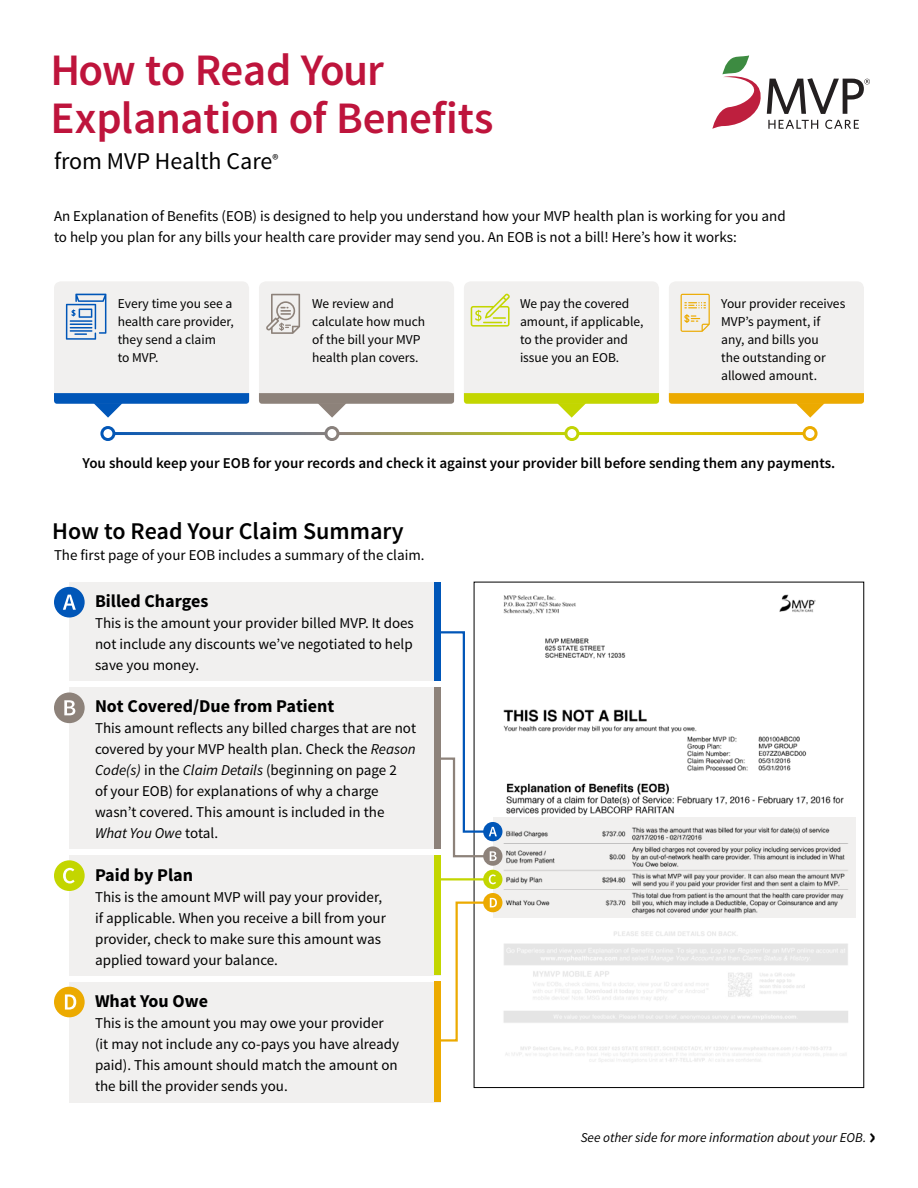
<style>
.page{position:relative;width:918px;height:1188px;background:#fff}
.page>*{position:absolute;margin:0;border:0;box-sizing:border-box;transform-origin:0 0}
.t1{font:600 45px/48px "Source Sans Pro";letter-spacing:-.02em;color:#be143c}
.t2{font:600 24px "Source Sans Pro";color:#000}
.t3{font:24px "Source Sans Pro";color:#000}
.t4{font:700 18px "Source Sans Pro";color:#000}
.t5{font:15px/21px "Source Sans Pro";color:#000}
.t6{font:600 15px "Source Sans Pro";color:#000}
.t7{font:13.5px/18px "Source Sans Pro";color:#000}
.t8{font:italic 13.5px "Source Sans Pro";color:#000}
.s1{font-style:italic}
.s2{font-weight:700;font-style:normal;font-size:24.3px}
</style>
<div class="page">
<svg style="left:712px;top:55px;width:158px;height:74px"></svg>
<img style="left:476px;top:594px;width:380px;height:324px">
<div style="left:100px;top:426px;width:15px;height:15px;border:3px solid #fff;border-radius:50%"></div>
<div style="left:324px;top:426px;width:15px;height:15px;border:3px solid #fff;border-radius:50%"></div>
<div style="left:564px;top:426px;width:15px;height:15px;border:3px solid #fff;border-radius:50%"></div>
<hr style="left:578px;top:432px;width:226px;height:3px;background:#fff">
<div style="left:803px;top:426px;width:15px;height:15px;border:3px solid #fff;border-radius:50%"></div>
<svg style="left:493px;top:817px;width:362px;height:101px;fill:#f1f0ef"></svg>
<div style="left:483px;top:822px;width:19px;height:19px;background:#0056b8;border-radius:50%"></div>
<div style="left:483px;top:846px;width:19px;height:20px;background:#8d827a;border-radius:50%"></div>
<div style="left:483px;top:870px;width:19px;height:19px;background:#c3d600;border-radius:50%"></div>
<svg style="left:489px;top:874px;width:7px;height:10px"></svg>
<div style="left:483px;top:893px;width:19px;height:19px;background:#ecaa00;border-radius:50%"></div>
<svg style="left:435px;top:898px;width:62px;height:145px"></svg>
<hr style="left:439px;top:878px;width:45px;height:2px;background:#c3d600">
<svg style="left:441px;top:630px;width:56px;height:231px"></svg>
<div style="left:69px;top:982px;width:372px;height:120px;background:#f1f0ef"></div>
<div style="left:69px;top:855px;width:372px;height:120px;background:#f1f0ef"></div>
<div style="left:69px;top:687px;width:372px;height:162px;background:#f1f0ef"></div>
<div style="left:54px;top:692px;width:31px;height:31px;background:#8d827a;border-radius:50%"></div>
<svg style="left:64px;top:700px;width:11px;height:15px"></svg>
<div style="left:54px;top:860px;width:31px;height:31px;background:#c3d600;border-radius:50%"></div>
<svg style="left:63px;top:868px;width:12px;height:15px"></svg>
<div style="left:54px;top:987px;width:31px;height:30px;background:#ecaa00;border-radius:50%"></div>
<svg style="left:65px;top:994px;width:11px;height:16px"></svg>
<div style="left:69px;top:582px;width:372px;height:99px;background:#f1f0ef"></div>
<div style="left:54px;top:587px;width:31px;height:31px;background:#0056b8;border-radius:50%"></div>
<svg style="left:63px;top:595px;width:13px;height:15px"></svg>
<svg style="left:488px;top:926px;width:360px;height:137px"></svg>
<div style="left:54px;top:281px;width:195px;height:123px;background:#f1f0ef;border-radius:7px"></div>
<svg style="left:66px;top:294px;width:40px;height:46px"></svg>
<svg style="left:54px;top:393px;width:195px;height:25px"></svg>
<div style="left:259px;top:281px;width:195px;height:123px;background:#f1f0ef;border-radius:7px"></div>
<svg style="left:266px;top:294px;width:34px;height:40px"></svg>
<svg style="left:259px;top:393px;width:195px;height:25px"></svg>
<div style="left:464px;top:281px;width:195px;height:123px;background:#f1f0ef;border-radius:7px"></div>
<svg style="left:471px;top:293px;width:39px;height:34px"></svg>
<svg style="left:464px;top:393px;width:195px;height:25px"></svg>
<div style="left:669px;top:281px;width:195px;height:123px;background:#f1f0ef;border-radius:7px"></div>
<svg style="left:681px;top:294px;width:29px;height:38px"></svg>
<svg style="left:669px;top:393px;width:195px;height:25px"></svg>
<div style="left:434px;top:582px;width:7px;height:99px;background:#0056b8"></div>
<div style="left:434px;top:687px;width:7px;height:162px;background:#8d827a"></div>
<div style="left:434px;top:855px;width:7px;height:120px;background:#c3d600"></div>
<div style="left:434px;top:982px;width:7px;height:120px;background:#ecaa00"></div>
<h1 class="t1" style="left:51px;top:47px;width:444px">How to Read Your<br>Explanation of Benefits</h1>
<h2 class="t3" style="left:54px;top:146px;width:226px">from MVP Health Care<sup>®</sup></h2>
<p class="t5" style="left:54px;top:206px;width:733px">An Explanation of Benefits (EOB) is designed to help you understand how your MVP health plan is working for you and to help you plan for any bills your health care provider may send you. An EOB is not a bill! Here’s how it works:</p>
<p class="t7" style="left:118px;top:295px;width:118px">Every time you see a health care provider, they send a claim<br>to MVP.</p>
<p class="t7" style="left:312px;top:295px;width:115px">We review and calculate how much of the bill your MVP health plan covers.</p>
<p class="t7" style="left:520px;top:295px;width:125px">We pay the covered amount, if applicable, to the provider and issue you an EOB.</p>
<p class="t7" style="left:721px;top:295px;width:126px">Your provider receives<br>MVP’s payment, if any, and bills you<br>the outstanding or allowed amount.</p>
<p class="t6" style="left:83px;top:453px;width:754px">You should keep your EOB for your records and check it against your provider bill before sending them any payments.</p>
<h2 class="t2" style="left:52px;top:516px;width:353px">How to Read Your Claim Summary</h2>
<p class="t5" style="left:54px;top:545px;width:372px">The first page of your EOB includes a summary of the claim.</p>
<p class="t4" style="left:95px;top:589px;width:115px">Billed Charges</p>
<p class="t5" style="left:95px;top:612px;width:320px;text-align:justify">This is the amount your provider billed MVP. It does not include any discounts we’ve negotiated to help save you money.</p>
<p class="t4" style="left:95px;top:695px;width:241px">Not Covered/Due from Patient</p>
<p class="t5" style="left:95px;top:718px;width:323px">This amount reflects any billed charges that are not covered by your MVP health plan. Check the <span class="s1">Reason Code(s)</span> in the <span class="s1">Claim Details</span> (beginning on page 2<br>of your EOB) for explanations of why a charge wasn’t covered. This amount is included in the <span class="s1">What You Owe</span> total.</p>
<p class="t4" style="left:95px;top:863px;width:100px">Paid by Plan</p>
<p class="t5" style="left:95px;top:886px;width:292px">This is the amount MVP will pay your provider, if applicable. When you receive a bill from your provider, check to make sure this amount was applied toward your balance.</p>
<p class="t4" style="left:95px;top:989px;width:114px">What You Owe</p>
<p class="t5" style="left:95px;top:1013px;width:306px">This is the amount you may owe your provider (it may not include any co-pays you have already paid). This amount should match the amount on the bill the provider sends you.</p>
<p class="t8" style="left:581px;top:1130px;width:297px">See other side for more information about your EOB. <span class="s2">›</span></p>
</div>
